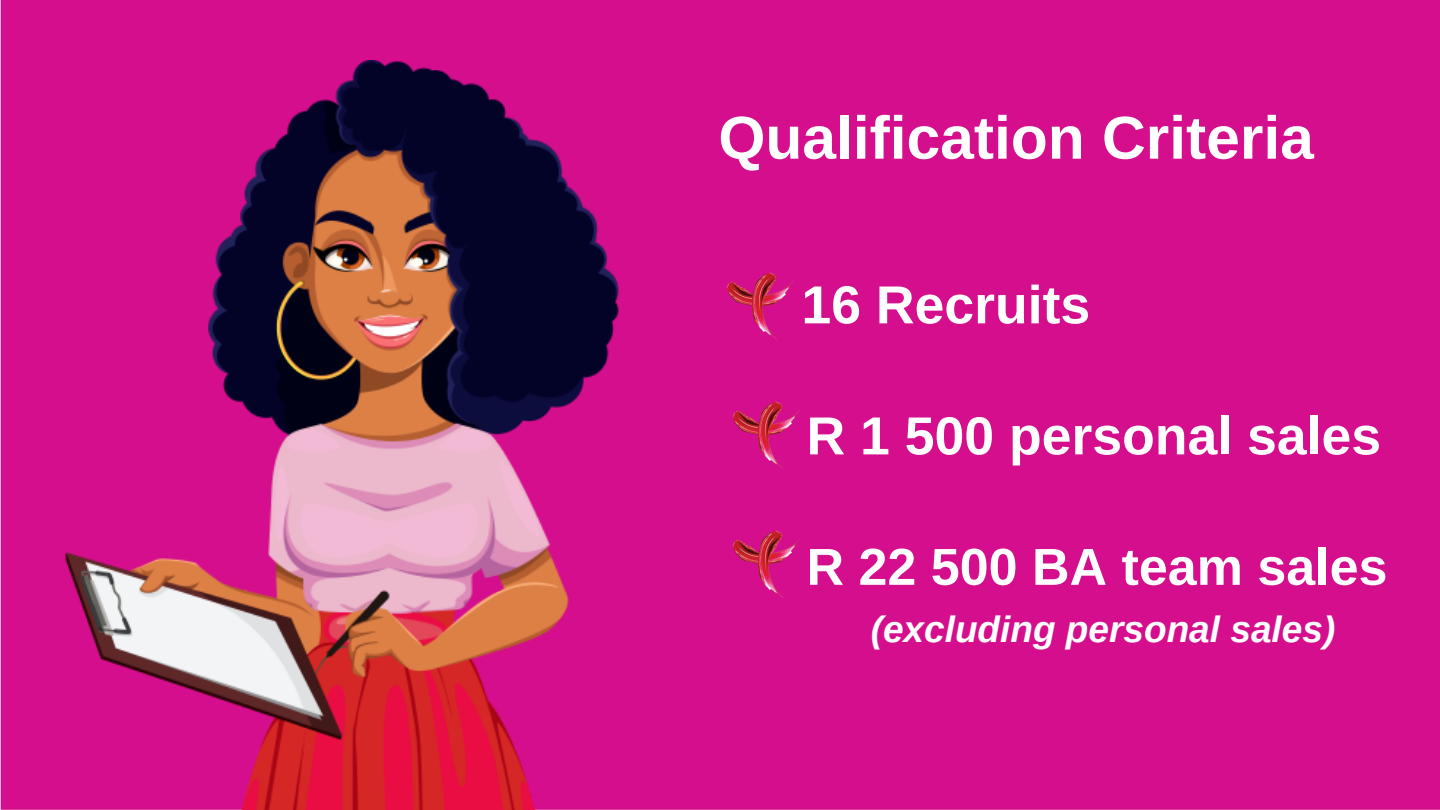
<style>
.page{position:relative;width:1440px;height:810px;background:#d50e8d}
.page>*{position:absolute;margin:0;border:0;box-sizing:border-box;transform-origin:0 0}
.t1{font:700 60.6px "Arimo";color:#fff}
.t2{font:700 53.6px "Arimo";color:#fff}
.t3{font:700 52px "Arimo";color:#fff}
.t4{font:italic 700 37px "Arimo";color:#fff}
</style>
<div class="page">
<img style="left:23px;top:60px;width:743px;height:750px">
<img style="left:720px;top:265px;width:82px;height:82px">
<img style="left:725px;top:394px;width:82px;height:82px">
<img style="left:725px;top:524px;width:82px;height:82px">
<img style="left:0;top:781px;width:39px;height:29px">
<p class="t1" style="left:718px;top:104px;width:597px">Qualification Criteria</p>
<p class="t2" style="left:801px;top:275px;width:290px">16 Recruits</p>
<p class="t2" style="left:807px;top:406px;width:576px">R 1 500 personal sales</p>
<p class="t3" style="left:807px;top:538px;width:582px">R 22 500 BA team sales</p>
<p class="t4" style="left:871px;top:608px;width:466px">(excluding personal sales)</p>
</div>
